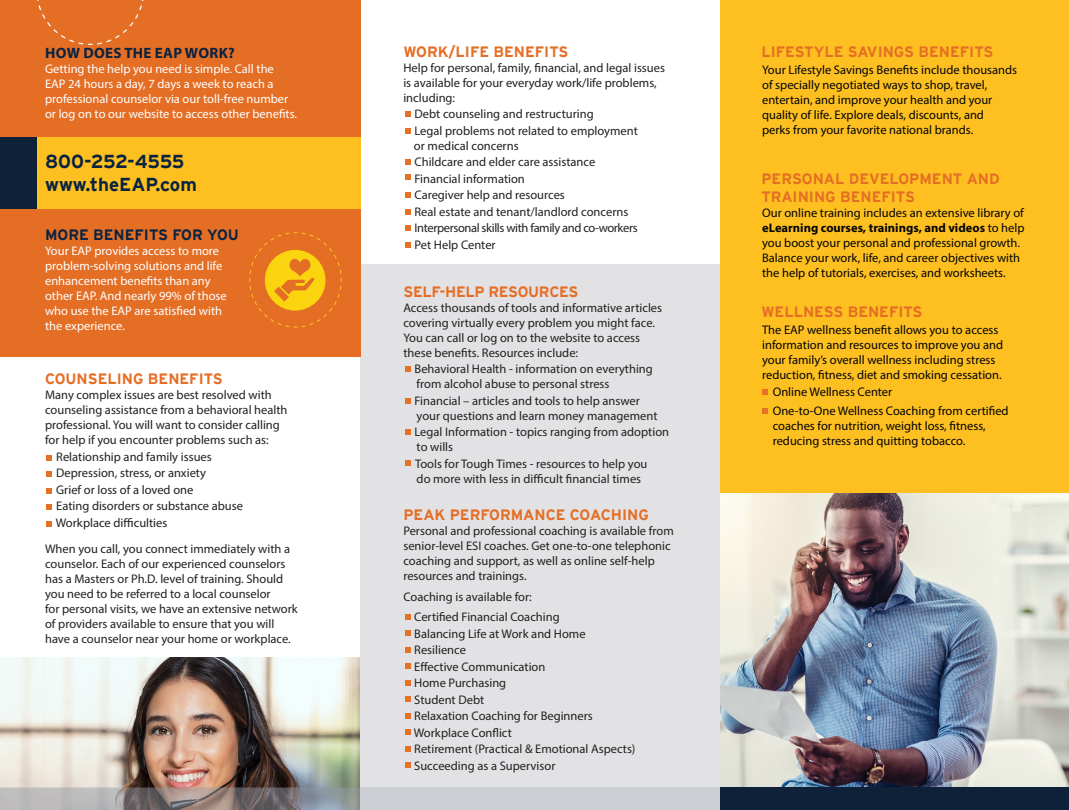
<style>
.page{position:relative;width:1069px;height:810px;background:#fff}
.page>*{position:absolute;margin:0;border:0;box-sizing:border-box;transform-origin:0 0}
.t1{font:700 18.75px "Interstate";color:#092341}
.t2{font:700 18.75px "Interstate";letter-spacing:-.02em;color:#092341}
.t3{font:700 15px/18px "Interstate";color:#e56e25}
.t4{font:700 15px "Interstate";letter-spacing:-.02em;color:#e56e25}
.t5{font:700 15px "Myriad Pro";letter-spacing:.02em;color:#092341}
.t6{font:700 15px "Interstate";color:#092341}
.t7{font:12.5px/15px "Myriad Pro";color:#231f20}
.t8{font:12.5px/15px "Myriad Pro";color:#040503}
.t9{font:12.5px/15px "Myriad Pro";color:#fff}
.t10{font:12.5px "Myriad Pro";letter-spacing:-.03em;color:#231f20}
.s1{font-weight:700}
</style>
<div class="page">
<div style="left:360px;top:264px;width:361px;height:524px;background:#e2e2e5"></div>
<div style="left:720px;top:0;width:349px;height:551px;background:#fec021"></div>
<div style="left:0;top:0;width:360px;height:356px;background:#e56e25"></div>
<div style="left:0;top:138px;width:360px;height:71px;background:#fec021"></div>
<div style="left:0;top:138px;width:36px;height:71px;background:#0f2039"></div>
<svg style="left:37px;top:0;width:107px;height:45px"></svg>
<img style="left:0;top:658px;width:359px;height:130px">
<img style="left:720px;top:493px;width:349px;height:295px">
<svg style="left:249px;top:232px;width:93px;height:96px"></svg>
<svg style="left:0;top:788px;width:720px;height:22px"></svg>
<div style="left:720px;top:788px;width:349px;height:22px;background:#0e2138"></div>
<svg style="left:46px;top:521px;width:6px;height:5px"></svg>
<svg style="left:46px;top:504px;width:6px;height:6px"></svg>
<svg style="left:46px;top:488px;width:6px;height:5px"></svg>
<svg style="left:46px;top:471px;width:6px;height:6px"></svg>
<svg style="left:46px;top:455px;width:6px;height:5px"></svg>
<svg style="left:405px;top:111px;width:6px;height:6px"></svg>
<svg style="left:405px;top:128px;width:6px;height:6px"></svg>
<svg style="left:405px;top:159px;width:6px;height:6px"></svg>
<svg style="left:405px;top:174px;width:6px;height:6px"></svg>
<svg style="left:405px;top:192px;width:6px;height:6px"></svg>
<svg style="left:405px;top:209px;width:6px;height:6px"></svg>
<svg style="left:405px;top:225px;width:6px;height:6px"></svg>
<svg style="left:405px;top:242px;width:6px;height:6px"></svg>
<svg style="left:405px;top:367px;width:6px;height:5px"></svg>
<svg style="left:405px;top:398px;width:6px;height:6px"></svg>
<svg style="left:405px;top:429px;width:6px;height:6px"></svg>
<svg style="left:405px;top:461px;width:6px;height:5px"></svg>
<svg style="left:405px;top:614px;width:6px;height:6px"></svg>
<svg style="left:405px;top:631px;width:6px;height:5px"></svg>
<svg style="left:405px;top:647px;width:6px;height:6px"></svg>
<svg style="left:405px;top:663px;width:6px;height:6px"></svg>
<svg style="left:405px;top:680px;width:6px;height:6px"></svg>
<svg style="left:405px;top:696px;width:6px;height:6px"></svg>
<svg style="left:405px;top:713px;width:6px;height:6px"></svg>
<svg style="left:405px;top:729px;width:6px;height:6px"></svg>
<svg style="left:405px;top:746px;width:6px;height:6px"></svg>
<svg style="left:405px;top:762px;width:6px;height:6px"></svg>
<svg style="left:762px;top:389px;width:6px;height:6px"></svg>
<svg style="left:762px;top:408px;width:6px;height:6px"></svg>
<p class="t5" style="left:45px;top:44px;width:191px">HOW DOES THE EAP WORK?</p>
<p class="t9" style="left:45px;top:62px;width:253px">Getting the help you need is simple. Call the EAP 24 hours a day, 7 days a week to reach a professional counselor via our toll-free number or log on to our website to access other benefits.</p>
<p class="t2" style="left:45px;top:151px;width:141px">800-252-4555</p>
<p class="t1" style="left:45px;top:174px;width:153px">www.theEAP.com</p>
<p class="t6" style="left:45px;top:227px;width:195px">MORE BENEFITS FOR YOU</p>
<p class="t9" style="left:45px;top:243px;width:176px">Your EAP provides access to more</p>
<p class="t9" style="left:45px;top:258px;width:179px">problem-solving solutions and life</p>
<p class="t9" style="left:45px;top:273px;width:167px">enhancement benefits than any</p>
<p class="t9" style="left:45px;top:288px;width:183px">other EAP. And nearly 99% of those</p>
<p class="t9" style="left:45px;top:303px;width:179px">who use the EAP are satisfied with</p>
<p class="t9" style="left:45px;top:318px;width:81px">the experience.</p>
<p class="t3" style="left:45px;top:370px;width:179px">COUNSELING BENEFITS</p>
<p class="t7" style="left:45px;top:388px;width:244px">Many complex issues are best resolved with counseling assistance from a behavioral health professional. You will want to consider calling for help if you encounter problems such as:</p>
<p class="t7" style="left:56px;top:449px;width:157px">Relationship and family issues</p>
<p class="t7" style="left:56px;top:466px;width:151px">Depression, stress, or anxiety</p>
<p class="t7" style="left:56px;top:482px;width:139px">Grief or loss of a loved one</p>
<p class="t7" style="left:56px;top:499px;width:188px">Eating disorders or substance abuse</p>
<p class="t7" style="left:56px;top:515px;width:113px">Workplace difficulties</p>
<p class="t7" style="left:45px;top:541px;width:254px">When you call, you connect immediately with a counselor. Each of our experienced counselors has a Masters or Ph.D. level of training. Should you need to be referred to a local counselor<br>for personal visits, we have an extensive network of providers available to ensure that you will have a counselor near your home or workplace.</p>
<p class="t3" style="left:403px;top:43px;width:166px">WORK/LIFE BENEFITS</p>
<p class="t7" style="left:403px;top:60px;width:263px">Help for personal, family, financial, and legal issues is available for your everyday work/life problems, including:</p>
<p class="t7" style="left:414px;top:107px;width:181px">Debt counseling and restructuring</p>
<p class="t7" style="left:414px;top:123px;width:225px">Legal problems not related to employment or medical concerns</p>
<p class="t7" style="left:414px;top:155px;width:182px">Childcare and elder care assistance</p>
<p class="t7" style="left:414px;top:171px;width:112px">Financial information</p>
<p class="t7" style="left:414px;top:188px;width:152px">Caregiver help and resources</p>
<p class="t7" style="left:414px;top:204px;width:215px">Real estate and tenant/landlord concerns</p>
<p class="t10" style="left:414px;top:221px;width:225px">Interpersonal skills with family and co-workers</p>
<p class="t7" style="left:414px;top:237px;width:83px">Pet Help Center</p>
<p class="t4" style="left:403px;top:283px;width:176px">SELF-HELP RESOURCES</p>
<p class="t7" style="left:403px;top:300px;width:260px">Access thousands of tools and informative articles covering virtually every problem you might face.<br>You can call or log on to the website to access these benefits. Resources include:</p>
<p class="t7" style="left:414px;top:362px;width:240px">Behavioral Health - information on everything from alcohol abuse to personal stress</p>
<p class="t7" style="left:414px;top:393px;width:244px">Financial – articles and tools to help answer your questions and learn money management</p>
<p class="t7" style="left:414px;top:425px;width:256px">Legal Information - topics ranging from adoption to wills</p>
<p class="t7" style="left:415px;top:456px;width:234px">Tools for Tough Times - resources to help you</p>
<p class="t7" style="left:417px;top:471px;width:226px">do more with less in difficult financial times</p>
<p class="t3" style="left:403px;top:505px;width:247px">PEAK PERFORMANCE COACHING</p>
<p class="t7" style="left:403px;top:523px;width:272px">Personal and professional coaching is available from senior-level ESI coaches. Get one-to-one telephonic coaching and support, as well as online self-help resources and trainings.</p>
<p class="t7" style="left:403px;top:589px;width:130px">Coaching is available for:</p>
<p class="t7" style="left:414px;top:609px;width:147px">Certified Financial Coaching</p>
<p class="t7" style="left:414px;top:626px;width:173px">Balancing Life at Work and Home</p>
<p class="t7" style="left:414px;top:642px;width:53px">Resilience</p>
<p class="t7" style="left:414px;top:659px;width:133px">Effective Communication</p>
<p class="t7" style="left:414px;top:675px;width:94px">Home Purchasing</p>
<p class="t7" style="left:414px;top:692px;width:72px">Student Debt</p>
<p class="t7" style="left:414px;top:708px;width:180px">Relaxation Coaching for Beginners</p>
<p class="t7" style="left:414px;top:725px;width:100px">Workplace Conflict</p>
<p class="t7" style="left:414px;top:741px;width:223px">Retirement (Practical &amp; Emotional Aspects)</p>
<p class="t7" style="left:414px;top:758px;width:143px">Succeeding as a Supervisor</p>
<p class="t3" style="left:761px;top:43px;width:233px">LIFESTYLE SAVINGS BENEFITS</p>
<p class="t8" style="left:762px;top:62px;width:256px">Your Lifestyle Savings Benefits include thousands of specially negotiated ways to shop, travel, entertain, and improve your health and your quality of life. Explore deals, discounts, and<br>perks from your favorite national brands.</p>
<p class="t3" style="left:761px;top:169px;width:240px">PERSONAL DEVELOPMENT AND<br>TRAINING BENEFITS</p>
<p class="t8" style="left:762px;top:205px;width:264px">Our online training includes an extensive library of <span class="s1">eLearning courses, trainings, and videos</span> to help you boost your personal and professional growth.<br>Balance your work, life, and career objectives with the help of tutorials, exercises, and worksheets.</p>
<p class="t3" style="left:761px;top:303px;width:163px">WELLNESS BENEFITS</p>
<p class="t8" style="left:762px;top:322px;width:242px">The EAP wellness benefit allows you to access information and resources to improve you and your family’s overall wellness including stress reduction, fitness, diet and smoking cessation.</p>
<p class="t8" style="left:773px;top:384px;width:121px">Online Wellness Center</p>
<p class="t8" style="left:773px;top:403px;width:237px">One-to-One Wellness Coaching from certified</p>
<p class="t8" style="left:773px;top:418px;width:214px">coaches for nutrition, weight loss, fitness,</p>
<p class="t8" style="left:773px;top:433px;width:194px">reducing stress and quitting tobacco.</p>
</div>
